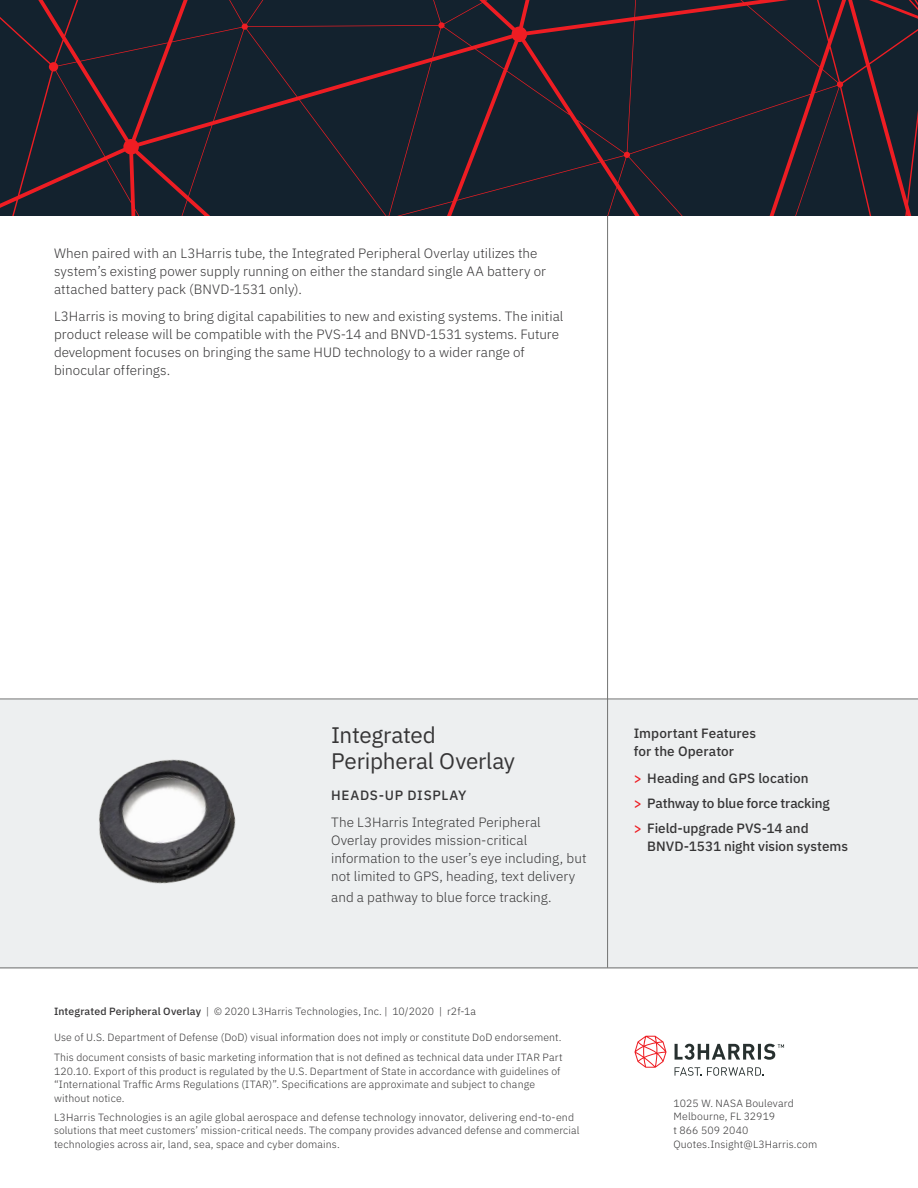
<style>
.page{position:relative;width:918px;height:1188px;background:#fff}
.page>*{position:absolute;margin:0;border:0;box-sizing:border-box;transform-origin:0 0}
.H2__0_0_0_93____Plex{font:22.5px/25.5px "IBM Plex Sans";letter-spacing:-.01em;color:#363536}
.BODY___Plex_Sans_Lig{font:300 13.5px/18px "IBM Plex Sans";letter-spacing:.005em;color:#363536}
.LIST_HEADING___Plex{font:500 13.5px/18px "IBM Plex Sans";color:#363536}
.H3__0_0_0_93____Plex{font:500 13.5px "IBM Plex Sans";letter-spacing:.05em;color:#363536}
.BOILERPLATE___Plex_S{font:300 10.5px/13.5px "IBM Plex Sans";letter-spacing:.015em;color:#363536}
.s1{font-weight:500}
.s2{color:#ee1d23}
</style>
<div class="page">
<div style="left:0;top:699px;width:918px;height:270px;background:#edeff0"></div>
<hr style="left:607px;top:0;width:1px;height:968px;background:#737473">
<hr style="left:0;top:699px;width:918px;height:1px;background:#737473">
<hr style="left:0;top:968px;width:918px;height:1px;background:#737473">
<svg style="left:0;top:0;width:918px;height:216px;background:#1f212d"></svg>
<svg style="left:634px;top:1036px;width:33px;height:32px"></svg>
<svg style="left:675px;top:1067px;width:89px;height:9px"></svg>
<svg style="left:675px;top:1044px;width:109px;height:16px"></svg>
<img style="left:99px;top:759px;width:137px;height:125px">
<p class="BODY___Plex_Sans_Lig" style="left:54px;top:243px;width:494px">When paired with an L3Harris tube, the Integrated Peripheral Overlay utilizes the system’s existing power supply running on either the standard single AA battery or attached battery pack (BNVD-1531 only).</p>
<p class="BODY___Plex_Sans_Lig" style="left:54px;top:306px;width:511px">L3Harris is moving to bring digital capabilities to new and existing systems. The initial product release will be compatible with the PVS-14 and BNVD-1531 systems. Future development focuses on bringing the same HUD technology to a wider range of binocular offerings.</p>
<p class="H2__0_0_0_93____Plex" style="left:331px;top:721px;width:186px">Integrated<br>Peripheral Overlay</p>
<p class="H3__0_0_0_93____Plex" style="left:331px;top:785px;width:137px">HEADS-UP DISPLAY</p>
<p class="BODY___Plex_Sans_Lig" style="left:331px;top:812px;width:257px">The L3Harris Integrated Peripheral Overlay provides mission-critical information to the user’s eye including, but not limited to GPS, heading, text delivery</p>
<p class="BODY___Plex_Sans_Lig" style="left:331px;top:887px;width:222px">and a pathway to blue force tracking.</p>
<p class="BOILERPLATE___Plex_S" style="left:54px;top:1004px;width:424px"><span class="s1">Integrated Peripheral Overlay</span> | © 2020 L3Harris Technologies, Inc. | 10/2020 | r2f-1a</p>
<p class="BOILERPLATE___Plex_S" style="left:54px;top:1030px;width:509px">Use of U.S. Department of Defense (DoD) visual information does not imply or constitute DoD endorsement.</p>
<p class="BOILERPLATE___Plex_S" style="left:54px;top:1050px;width:510px">This document consists of basic marketing information that is not defined as technical data under ITAR Part 120.10. Export of this product is regulated by the U.S. Department of State in accordance with guidelines of “International Traffic Arms Regulations (ITAR)”. Specifications are approximate and subject to change without notice.</p>
<p class="BOILERPLATE___Plex_S" style="left:54px;top:1109px;width:527px">L3Harris Technologies is an agile global aerospace and defense technology innovator, delivering end-to-end solutions that meet customers’ mission-critical needs. The company provides advanced defense and commercial technologies across air, land, sea, space and cyber domains.</p>
<p class="LIST_HEADING___Plex" style="left:634px;top:724px;width:124px">Important Features for the Operator</p>
<p class="LIST_HEADING___Plex" style="left:634px;top:769px;width:176px"><span class="s2">&gt;</span> Heading and GPS location</p>
<p class="LIST_HEADING___Plex" style="left:634px;top:793px;width:198px"><span class="s2">&gt;</span> Pathway to blue force tracking</p>
<p class="LIST_HEADING___Plex" style="left:647px;top:818px;width:202px;text-indent:-14px"><span class="s2">&gt;</span> Field-upgrade PVS-14 and<br>BNVD-1531 night vision systems</p>
<p class="BOILERPLATE___Plex_S" style="left:674px;top:1095px;width:122px">1025 W. NASA Boulevard<br>Melbourne, FL 32919</p>
<p class="BOILERPLATE___Plex_S" style="left:673px;top:1123px;width:145px">t 866 509 2040<br>Quotes.Insight@L3Harris.com</p>
</div>
